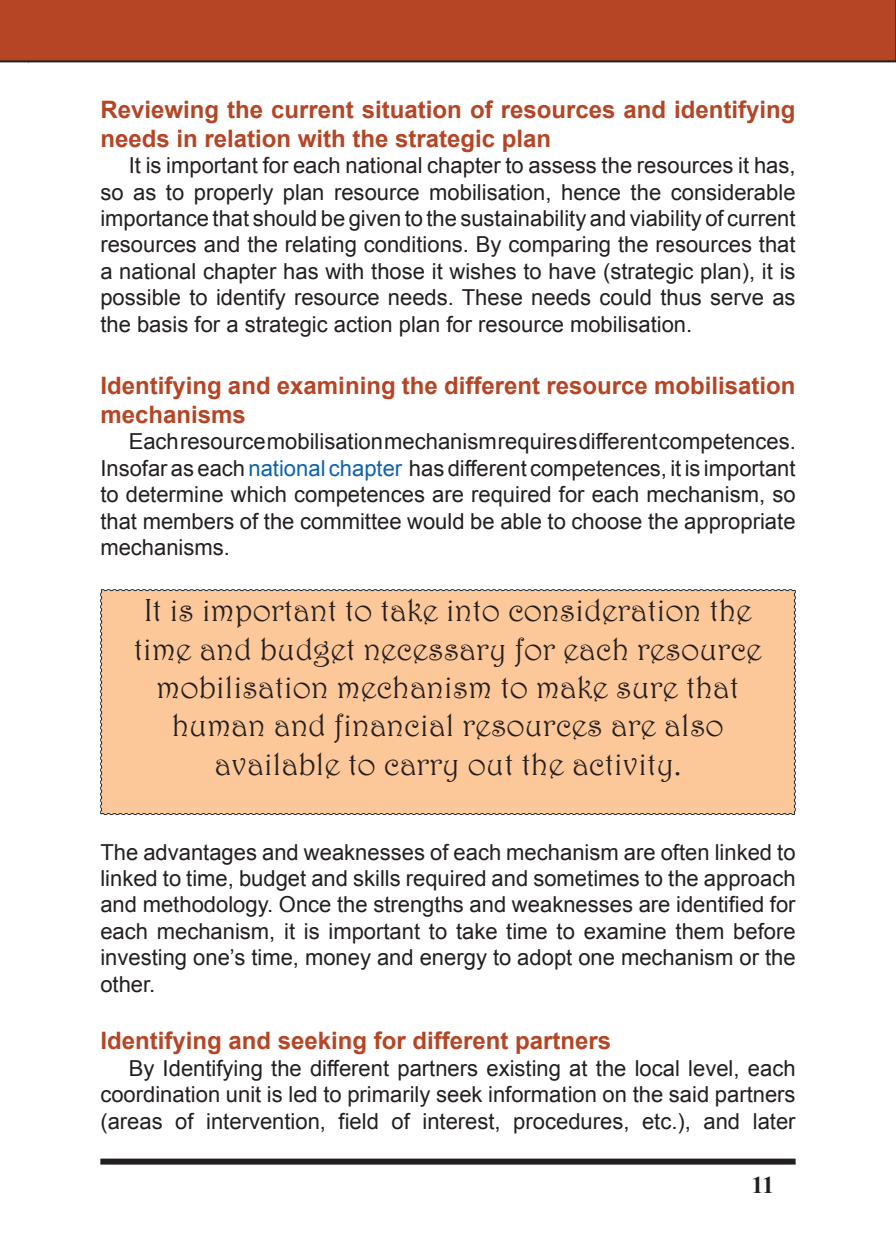
<style>
.page{position:relative;width:896px;height:1248px;background:#fff}
.page>*{position:absolute;margin:0;border:0;box-sizing:border-box;transform-origin:0 0}
.t1{font:32px/38.4px "Harrington";color:#231f20;text-align:center}
.t2{font:700 24px/28.8px "Arial";color:#b64525}
.t3{font:700 24px "Times New Roman";color:#231f20}
.t4{font:22px/26.4px "Arial";color:#231f20;text-align:justify}
.s1{color:#0c62af}
.s2{font-weight:700;font-size:17px;color:#fff}
</style>
<div class="page">
<div style="left:0;top:0;width:28px;height:62px;background:#b64525"></div>
<div style="left:28px;top:0;width:868px;height:62px;background:#b64525"></div>
<div style="left:100px;top:1158px;width:695px;height:6px;background:#231f20"></div>
<div style="left:100px;top:589px;width:696px;height:226px;background:#fcc799"></div>
<p class="t2" style="left:100px;top:96px;width:697px">Reviewing the current situation of resources and identifying needs in relation with the strategic plan</p>
<p class="t4" style="left:100px;top:152px;width:697px;text-indent:28px">It is important for each national chapter to assess the resources it has, so as to properly plan resource mobilisation, hence the considerable importance that should be given to the sustainability and viability of current resources and the relating conditions. By comparing the resources that a national chapter has with those it wishes to have (strategic plan), it is possible to identify resource needs. These needs could thus serve as the basis for a strategic action plan for resource mobilisation.</p>
<p class="t2" style="left:100px;top:372px;width:697px">Identifying and examining the different resource mobilisation mechanisms</p>
<p class="t4" style="left:100px;top:428px;width:697px;text-indent:28px">Each resource mobilisation mechanism requires different competences.<br>Insofar as each <span class="s1">national chapter</span> has different competences, it is important to determine which competences are required for each mechanism, so that members of the committee would be able to choose the appropriate mechanisms.</p>
<h1 class="t1" style="left:134px;top:590px;width:629px">It is important to take into consideration the time and budget necessary for each resource mobilisation mechanism to make sure that human and financial resources are also available to carry out the activity.</h1>
<p class="t4" style="left:100px;top:838px;width:697px">The advantages and weaknesses of each mechanism are often linked to linked to time, budget and skills required and sometimes to the approach and methodology. Once the strengths and weaknesses are identified for each mechanism, it is important to take time to examine them before investing one’s time, money and energy to adopt one mechanism or the other. <span class="s2">But</span></p>
<p class="t2" style="left:100px;top:1027px;width:512px">Identifying and seeking for different partners</p>
<p class="t4" style="left:100px;top:1054px;width:697px;text-indent:28px">By Identifying the different partners existing at the local level, each coordination unit is led to primarily seek information on the said partners (areas of intervention, field of interest, procedures, etc.), and later</p>
<p class="t3" style="left:751px;top:1168px;width:24px">11</p>
</div>
